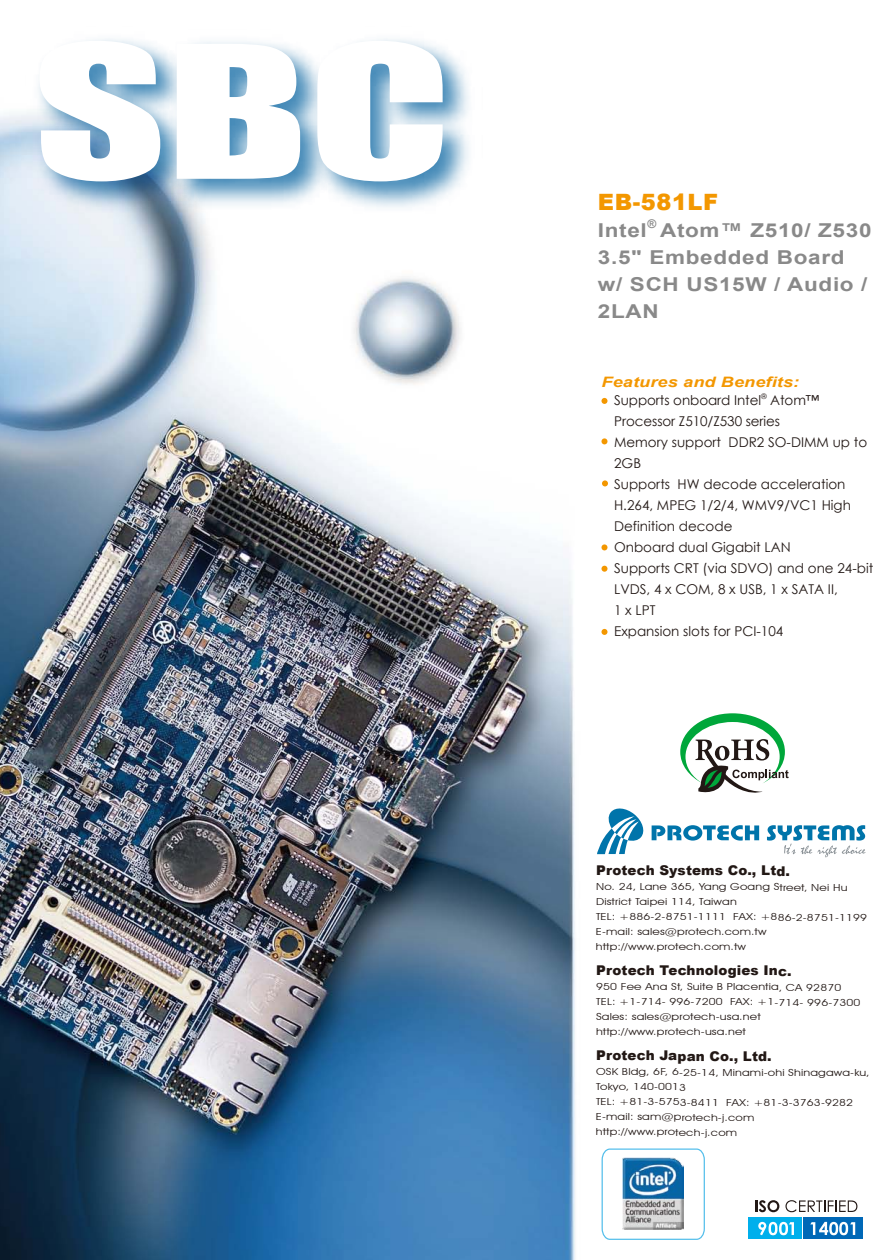
<style>
.page{position:relative;width:888px;height:1260px;background:#fff}
.page>*{position:absolute;margin:0;border:0;box-sizing:border-box;transform-origin:0 0}
.t1{font:900 22.5px "Arial";letter-spacing:.025em;color:#f39700}
.t2{font:700 19.2px/27px "Arial";letter-spacing:.03em;color:#898989;scale:1.18 1}
.t3{font:italic 700 14.4px "Arial";letter-spacing:.01em;color:#f39700;scale:1.25 1}
.t4{font:13.5px/21px "Century Gothic";color:#221815}
.t5{font:900 13.5px "Arial";letter-spacing:.005em;color:#221815}
.t6{font:700 12px "Arial";color:#898989}
.t7{font:9.75px/15px "Avant Garde IT Cby BT";letter-spacing:.01em;color:#221815;scale:1.25 1}
</style>
<div class="page">
<img style="left:0;top:113px;width:863px;height:1147px">
<img style="left:25px;top:38px;width:176px;height:184px">
<svg style="left:40px;top:41px;width:120px;height:140px"></svg>
<img style="left:163px;top:38px;width:141px;height:181px">
<svg style="left:177px;top:44px;width:123px;height:135px"></svg>
<img style="left:304px;top:38px;width:179px;height:184px">
<svg style="left:317px;top:41px;width:126px;height:140px"></svg>
<div style="left:749px;top:1218px;width:53px;height:21px;background:#00afec"></div>
<div style="left:803px;top:1218px;width:60px;height:21px;background:#0068b7"></div>
<svg style="left:755px;top:1200px;width:24px;height:12px"></svg>
<svg style="left:785px;top:1200px;width:72px;height:12px"></svg>
<svg style="left:758px;top:1222px;width:36px;height:13px"></svg>
<svg style="left:810px;top:1222px;width:45px;height:13px"></svg>
<svg style="left:602px;top:398px;width:6px;height:6px"></svg>
<svg style="left:602px;top:438px;width:6px;height:6px"></svg>
<svg style="left:602px;top:544px;width:6px;height:6px"></svg>
<svg style="left:602px;top:566px;width:6px;height:6px"></svg>
<svg style="left:602px;top:629px;width:6px;height:6px"></svg>
<svg style="left:602px;top:480px;width:6px;height:6px"></svg>
<svg style="left:601px;top:1148px;width:105px;height:93px"></svg>
<img style="left:623px;top:1158px;width:61px;height:72px">
<svg style="left:680px;top:707px;width:109px;height:95px"></svg>
<svg style="left:652px;top:825px;width:107px;height:16px"></svg>
<svg style="left:597px;top:807px;width:49px;height:47px"></svg>
<svg style="left:767px;top:825px;width:99px;height:32px"></svg>
<p class="t1" style="left:598px;top:186px;width:122px">EB-581LF</p>
<p class="t2" style="left:598px;top:217px;width:43px">Intel</p>
<p class="t6" style="left:648px;top:216px;width:10px">®</p>
<p class="t2" style="left:598px;top:217px;width:233px;text-indent:62px">Atom™ Z510/ Z530<br>3.5" Embedded Board w/ SCH US15W / Audio /<br>2LAN</p>
<p class="t3" style="left:602px;top:372px;width:160px">Features and Benefits:</p>
<p class="t4" style="left:614px;top:390px;width:261px">Supports onboard Intel<sup>®</sup> Atom™<br>Processor Z510/Z530 series<br>Memory support DDR2 SO-DIMM up to<br>2GB<br>Supports HW decode acceleration<br>H.264, MPEG 1/2/4, WMV9/VC1 High<br>Definition decode<br>Onboard dual Gigabit LAN<br>Supports CRT (via SDVO) and one 24-bit<br>LVDS, 4 x COM, 8 x USB, 1 x SATA II,<br>1 x LPT<br>Expansion slots for PCI-104</p>
<p class="t5" style="left:596px;top:861px;width:195px">Protech Systems Co., Ltd.</p>
<p class="t7" style="left:596px;top:879px;width:219px">No. 24, Lane 365, Yang Goang Street, Nei Hu District Taipei 114, Taiwan<br>TEL: +886-2-8751-1111 FAX: +886-2-8751-1199<br>E-mail: sales@protech.com.tw http://www.protech.com.tw</p>
<p class="t5" style="left:596px;top:961px;width:197px">Protech Technologies Inc.</p>
<p class="t7" style="left:596px;top:979px;width:213px">950 Fee Ana St, Suite B Placentia, CA 92870<br>TEL: +1-714- 996-7200 FAX: +1-714- 996-7300<br>Sales: sales@protech-usa.net http://www.protech-usa.net</p>
<p class="t5" style="left:596px;top:1046px;width:177px">Protech Japan Co., Ltd.</p>
<p class="t7" style="left:596px;top:1065px;width:221px">OSK Bldg, 6F, 6-25-14, Minami-ohi Shinagawa-ku, Tokyo, 140-0013<br>TEL: +81-3-5753-8411 FAX: +81-3-3763-9282<br>E-mail: sam@protech-j.com http://www.protech-j.com</p>
</div>
